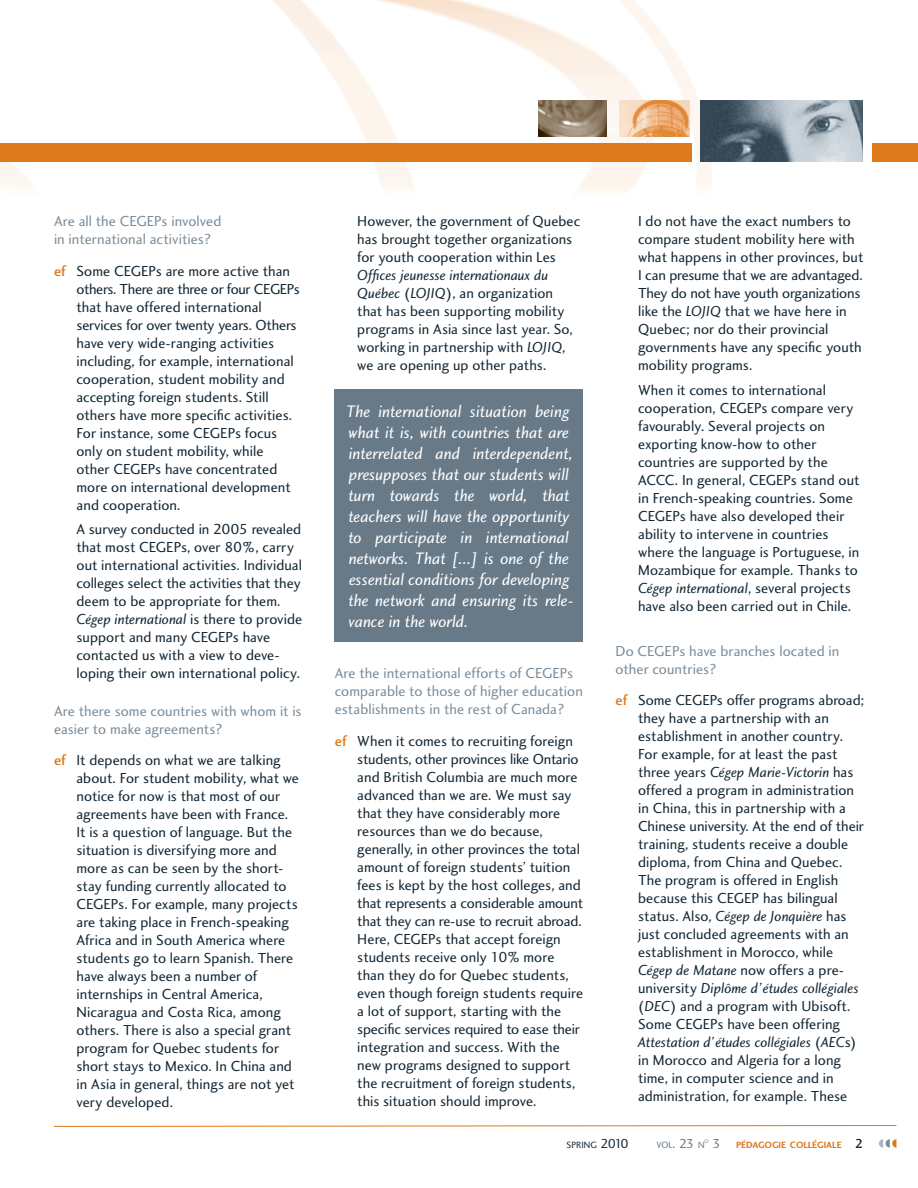
<style>
.page{position:relative;width:918px;height:1188px;background:#fff}
.page>*{position:absolute;margin:0;border:0;box-sizing:border-box;transform-origin:0 0}
.t1{font:17.25px/21px "Charlotte Sans Book Italic Plain";color:#fff}
.t2{font:15px/18px "Charlotte Sans Book Plain";letter-spacing:.005em;color:#142733}
.t3{font:15px/18px "Charlotte Sans Book Plain";letter-spacing:.005em;color:#7c8d9a}
.t4{font:15px "Charlotte Sans Book Italic Plain";color:#142733}
.t5{font:9.45px "Charlotte Sans Bold Plain";color:#de791c}
.t6{font:9.45px "Charlotte Sans Book Plain";color:#142733}
.t7{font:9.45px "Charlotte Sans Book Plain";color:#687a88}
.t8{font:5.55px "Charlotte Sans Book Plain";color:#687a88}
.s1{font-family:"Charlotte Sans Medium Plain";color:#de791c}
.s2{font-family:"Charlotte Sans Book Plain"}
.s3{font-family:"Charlotte Sans Book Italic Plain"}
.s4{font-size:13.5px}
.s5{font-family:"Charlotte Sans Book Plain";font-size:13.5px;color:#687a88}
.s6{font-family:"Charlotte Sans Medium Plain";font-size:13.5px;color:#142733}
</style>
<div class="page">
<img style="left:0;top:0;width:905px;height:192px">
<img style="left:701px;top:101px;width:162px;height:61px">
<img style="left:538px;top:101px;width:69px;height:36px">
<img style="left:619px;top:101px;width:70px;height:36px">
<div style="left:335px;top:389px;width:248px;height:253px;background:#687a88"></div>
<svg style="left:879px;top:1139px;width:17px;height:9px"></svg>
<svg style="left:54px;top:1125px;width:843px;height:2px;background:#edbb8c"></svg>
<div style="left:872px;top:144px;width:46px;height:18px;background:#de791c"></div>
<div style="left:0;top:144px;width:691px;height:18px;background:#de791c"></div>
<img style="left:905px;top:143px;width:13px;height:1px">
<p class="t3" style="left:54px;top:213px;width:169px">Are all the CEGEPs involved in international activities?</p>
<p class="t2" style="left:76px;top:263px;width:225px;text-indent:-22px"><span class="s1">ef</span> Some CEGEPs are more active than others. There are three or four CEGEPs that have offered international services for over twenty years. Others have very wide-ranging activities including, for example, international cooperation, student mobility and accepting foreign students. Still others have more specific activities.<br>For instance, some CEGEPs focus only on student mobility, while other CEGEPs have concentrated more on international development and cooperation.</p>
<p class="t2" style="left:76px;top:522px;width:227px">A survey conducted in 2005 revealed that most CEGEPs, over 80%, carry out international activities. Individual colleges select the activities that they deem to be appropriate for them.</p>
<p class="t4" style="left:76px;top:613px;width:227px">Cégep international <span class="s2">is there to provide</span></p>
<p class="t2" style="left:76px;top:630px;width:225px">support and many CEGEPs have contacted us with a view to deve&shy;loping their own international policy.</p>
<p class="t3" style="left:54px;top:703px;width:249px">Are there some countries with whom it is easier to make agreements?</p>
<p class="t2" style="left:76px;top:753px;width:224px;text-indent:-22px"><span class="s1">ef</span> It depends on what we are talking about. For student mobility, what we notice for now is that most of our agreements have been with France.<br>It is a question of language. But the situation is diversifying more and more as can be seen by the short&shy;stay funding currently allocated to CEGEPs. For example, many projects are taking place in French-speaking Africa and in South America where students go to learn Spanish. There have always been a number of internships in Central America, Nicaragua and Costa Rica, among others. There is also a special grant program for Quebec students for short stays to Mexico. In China and in Asia in general, things are not yet very developed.</p>
<p class="t2" style="left:357px;top:213px;width:225px">However, the government of Quebec has brought together organizations for youth cooperation within Les</p>
<p class="t4" style="left:357px;top:269px;width:192px">Offices jeunesse internationaux du</p>
<p class="t2" style="left:357px;top:285px;width:217px"><span class="s3">Québec</span> (<span class="s3">LOJIQ</span>), an organization that has been supporting mobility programs in Asia since last year. So, working in partnership with <span class="s3">LOJIQ</span>, we are opening up other paths.</p>
<p class="t2" style="left:638px;top:213px;width:227px">I do not have the exact numbers to compare student mobility here with what happens in other provinces, but I can presume that we are advantaged.<br>They do not have youth organizations like the <span class="s3">LOJIQ</span> that we have here in Quebec; nor do their provincial governments have any specific youth mobility programs.</p>
<p class="t2" style="left:638px;top:382px;width:223px">When it comes to international cooperation, CEGEPs compare very favourably. Several projects on exporting know-how to other countries are supported by the ACCC. In general, CEGEPs stand out in French-speaking countries. Some CEGEPs have also developed their ability to intervene in countries where the language is Portuguese, in Mozambique for example. Thanks to</p>
<p class="t4" style="left:638px;top:582px;width:214px">Cégep international<span class="s2">, several projects</span></p>
<p class="t2" style="left:638px;top:598px;width:214px">have also been carried out in Chile.</p>
<p class="t3" style="left:616px;top:643px;width:225px">Do CEGEPs have branches located in other countries?</p>
<p class="t2" style="left:638px;top:693px;width:227px;text-indent:-22px"><span class="s1">ef</span> Some CEGEPs offer programs abroad; they have a partnership with an establishment in another country.<br>For example, for at least the past</p>
<p class="t4" style="left:638px;top:766px;width:217px"><span class="s2">three years</span> Cégep Marie-Victorin <span class="s2">has</span></p>
<p class="t2" style="left:638px;top:783px;width:227px">offered a program in administration in China, this in partnership with a Chinese university. At the end of their training, students receive a double diploma, from China and Quebec.<br>The program is offered in English because this CEGEP has bilingual</p>
<p class="t4" style="left:638px;top:910px;width:210px"><span class="s2">status. Also,</span> Cégep de Jonquière <span class="s2">has</span></p>
<p class="t2" style="left:638px;top:927px;width:212px">just concluded agreements with an establishment in Morocco, while<br><span class="s3">Cégep de Matane</span> now offers a pre-</p>
<p class="t4" style="left:638px;top:982px;width:222px"><span class="s2">university</span> Diplôme d’études collégiales</p>
<p class="t2" style="left:638px;top:999px;width:214px">(<span class="s3">DEC</span>) and a program with Ubisoft.<br>Some CEGEPs have been offering</p>
<p class="t4" style="left:638px;top:1036px;width:220px">Attestation d’études collégiales <span class="s2">(</span>AEC<span class="s2">s)</span></p>
<p class="t2" style="left:638px;top:1053px;width:211px">in Morocco and Algeria for a long time, in computer science and in administration, for example. These</p>
<p class="t6" style="left:567px;top:1141px;width:64px">SPRING <span class="s4">2010</span></p>
<p class="t7" style="left:657px;top:1141px;width:49px">VOL<span class="s4">. 23</span> N</p>
<p class="t8" style="left:705px;top:1139px;width:6px">O</p>
<p class="t5" style="left:712px;top:1141px;width:153px"><span class="s5">3</span> PÉDAGOGIE COLLÉGIALE <span class="s6">2</span></p>
<p class="t1" style="left:347px;top:402px;width:229px">The international situation being what it is, with countries that are interrelated and interdependent, presupposes that our students will turn towards the world, that teachers will have the opportunity to participate in international networks. That [...] is one of the essential conditions for developing the network and ensuring its rele&shy;vance in the world.</p>
<p class="t3" style="left:335px;top:666px;width:250px">Are the international efforts of CEGEPs comparable to those of higher education establishments in the rest of Canada?</p>
<p class="t2" style="left:357px;top:733px;width:227px;text-indent:-22px"><span class="s1">ef</span> When it comes to recruiting foreign students, other provinces like Ontario and British Columbia are much more advanced than we are. We must say that they have considerably more resources than we do because, generally, in other provinces the total amount of foreign students’ tuition fees is kept by the host colleges, and that represents a considerable amount that they can re-use to recruit abroad.<br>Here, CEGEPs that accept foreign students receive only 10% more than they do for Quebec students, even though foreign students require a lot of support, starting with the specific services required to ease their integration and success. With the new programs designed to support the recruitment of foreign students, this situation should improve.</p>
</div>
